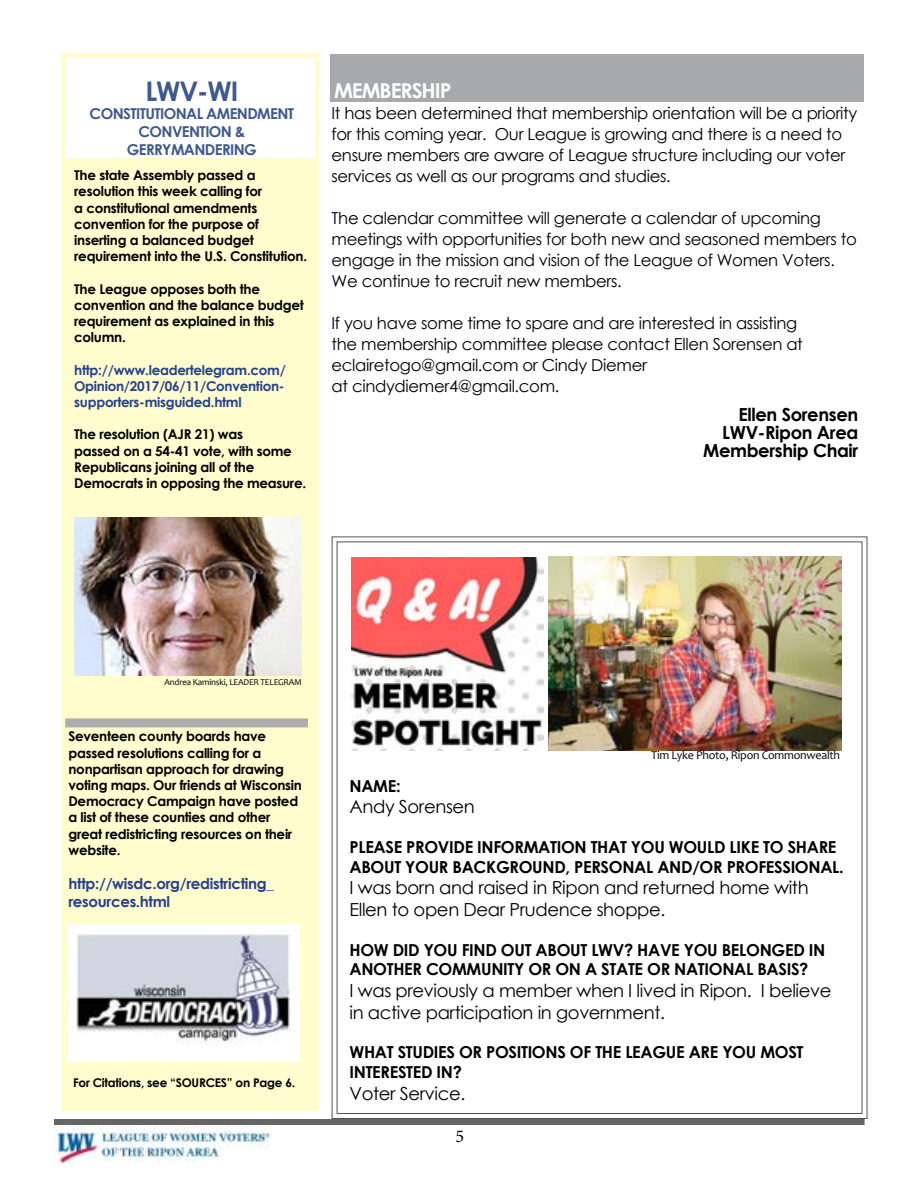
<style>
.page{position:relative;width:918px;height:1188px;background:#fff}
.page>*{position:absolute;margin:0;border:0;box-sizing:border-box;transform-origin:0 0}
.t1{font:700 27px "Century Gothic";color:#3f5890}
.t2{font:700 20.55px "Century Gothic";letter-spacing:-.05em;color:#fff}
.t3{font:18px/21.6px "Century Gothic";letter-spacing:-.02em;color:#000}
.t4{font:700 18px/18px "Century Gothic";letter-spacing:-.02em;color:#000;text-align:right}
.t5{font:18px "Minion Pro";color:#000}
.t6{font:16.5px/21px "Century Gothic";letter-spacing:-.02em;color:#000}
.t7{font:700 16.5px/19.8px "Century Gothic";letter-spacing:-.02em;color:#000}
.t8{font:700 15px/18px "Century Gothic";letter-spacing:-.04em;color:#3f5890;text-align:center}
.t9{font:700 15px/18px "Century Gothic";letter-spacing:-.02em;color:#25408f}
.t10{font:700 13.5px/16.2px "Century Gothic";letter-spacing:-.02em;color:#000}
.t11{font:700 13.5px/16.2px "Century Gothic";letter-spacing:-.02em;color:#25408f;text-align:justify}
.t12{font:700 12px "Century Gothic";letter-spacing:-.02em;color:#000}
.t13{font:12px "Candara";letter-spacing:-.02em;color:#000}
.t14{font:9px "Candara";letter-spacing:-.02em;color:#000}
</style>
<div class="page">
<div style="left:54px;top:1119px;width:811px;height:6px;background:#666"></div>
<img style="left:54px;top:1125px;width:217px;height:39px">
<div style="left:61px;top:162px;width:258px;height:949px;background:#fffccd"></div>
<div style="left:65px;top:718px;width:243px;height:9px;background:#aeaeae"></div>
<svg style="left:331px;top:536px;width:537px;height:584px"></svg>
<div style="left:330px;top:54px;width:534px;height:48px;background:#a7a9ac"></div>
<img style="left:548px;top:556px;width:293px;height:195px">
<img style="left:351px;top:558px;width:193px;height:193px">
<img style="left:74px;top:517px;width:228px;height:158px">
<img style="left:68px;top:925px;width:232px;height:136px">
<h1 class="t1" style="left:145px;top:70px;width:94px">LWV-WI</h1>
<p class="t8" style="left:90px;top:104px;width:206px">CONSTITUTIONAL AMENDMENT<br>CONVENTION &amp;<br>GERRYMANDERING</p>
<p class="t10" style="left:74px;top:167px;width:235px">The state Assembly passed a resolution this week calling for<br>a constitutional amendments convention for the purpose of inserting a balanced budget requirement into the U.S. Constitution.</p>
<p class="t10" style="left:74px;top:280px;width:231px">The League opposes both the convention and the balance budget requirement as explained in this column.</p>
<p class="t11" style="left:74px;top:361px;width:213px">http://www.leadertelegram.com/ Opinion/2017/06/11/Convention&shy;supporters-misguided.html</p>
<p class="t10" style="left:74px;top:426px;width:233px">The resolution (AJR 21) was<br>passed on a 54-41 vote, with some<br>Republicans joining all of the<br>Democrats in opposing the measure.</p>
<h2 class="t2" style="left:334px;top:75px;width:119px">MEMBERSHIP</h2>
<p class="t6" style="left:332px;top:102px;width:527px">It has been determined that membership orientation will be a priority for this coming year. Our League is growing and there is a need to ensure members are aware of League structure including our voter services as well as our programs and studies.</p>
<p class="t6" style="left:332px;top:207px;width:527px">The calendar committee will generate a calendar of upcoming meetings with opportunities for both new and seasoned members to engage in the mission and vision of the League of Women Voters.<br>We continue to recruit new members.</p>
<p class="t6" style="left:332px;top:312px;width:473px">If you have some time to spare and are interested in assisting the membership committee please contact Ellen Sorensen at eclairetogo@gmail.com or Cindy Diemer<br>at cindydiemer4@gmail.com.</p>
<h3 class="t4" style="left:703px;top:404px;width:157px">Ellen Sorensen<br>LWV-Ripon Area<br>Membership Chair</h3>
<p class="t14" style="left:165px;top:677px;width:139px">Andrea Kaminski, LEADER TELEGRAM</p>
<p class="t10" style="left:68px;top:728px;width:235px">Seventeen county boards have passed resolutions calling for a nonpartisan approach for drawing voting maps. Our friends at Wisconsin<br>Democracy Campaign have posted a list of these counties and other great redistricting resources on their website.</p>
<p class="t9" style="left:68px;top:874px;width:207px">http://wisdc.org/redistricting_ resources.html</p>
<p class="t12" style="left:73px;top:1073px;width:224px">For Citations, see “SOURCES” on Page 6.</p>
<p class="t13" style="left:651px;top:748px;width:190px">Tim Lyke Photo, Ripon Commonwealth</p>
<p class="t7" style="left:350px;top:775px;width:53px">NAME:</p>
<h3 class="t3" style="left:350px;top:796px;width:127px">Andy Sorensen</h3>
<p class="t7" style="left:350px;top:836px;width:496px">PLEASE PROVIDE INFORMATION THAT YOU WOULD LIKE TO SHARE<br>ABOUT YOUR BACKGROUND, PERSONAL AND/OR PROFESSIONAL.</p>
<h3 class="t3" style="left:350px;top:877px;width:461px">I was born and raised in Ripon and returned home with<br>Ellen to open Dear Prudence shoppe.</h3>
<p class="t7" style="left:350px;top:939px;width:477px">HOW DID YOU FIND OUT ABOUT LWV? HAVE YOU BELONGED IN<br>ANOTHER COMMUNITY OR ON A STATE OR NATIONAL BASIS?</p>
<h3 class="t3" style="left:350px;top:979px;width:483px">I was previously a member when I lived in Ripon. I believe in active participation in government.</h3>
<p class="t7" style="left:350px;top:1042px;width:456px">WHAT STUDIES OR POSITIONS OF THE LEAGUE ARE YOU MOST<br>INTERESTED IN?</p>
<h3 class="t3" style="left:350px;top:1082px;width:117px">Voter Service.</h3>
<h3 class="t5" style="left:456px;top:1124px;width:10px">5</h3>
</div>
